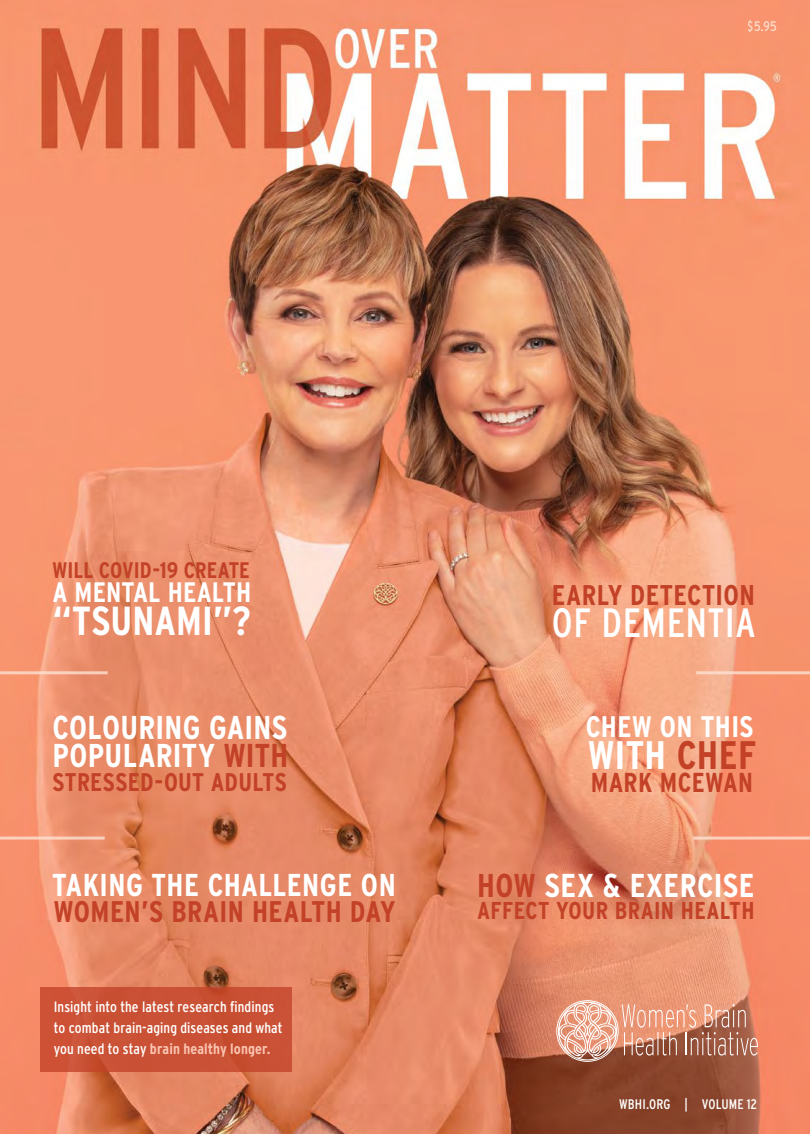
<style>
.page{position:relative;width:810px;height:1134px;background:#fff}
.page>*{position:absolute;margin:0;border:0;box-sizing:border-box;transform-origin:0 0}
.t1{font:condensed 40.8px "Interstate";letter-spacing:.01em;color:#fff}
.t2{font:700 condensed 40.5px "Interstate";color:#fff}
.t3{font:700 condensed 39.75px "Interstate";letter-spacing:.01em;color:#fff}
.t4{font:700 condensed 33px/28.5px "Interstate";letter-spacing:.01em;color:#fff}
.t5{font:700 condensed 31.5px "Interstate";letter-spacing:.01em;color:#fff}
.t6{font:700 condensed 29.85px "Interstate";letter-spacing:.01em;color:#c24127}
.t7{font:700 condensed 29.7px "Interstate";letter-spacing:.015em;color:#fff}
.t8{font:700 condensed 28.5px "Interstate";letter-spacing:.015em;color:#c24127}
.t9{font:700 condensed 28.2px "Interstate";color:#fff}
.t10{font:700 condensed 27.3px "Interstate";letter-spacing:.01em;color:#c24127}
.t11{font:700 condensed 25.5px "Interstate";letter-spacing:.01em;color:#c24127}
.t12{font:700 condensed 24.3px "Interstate";letter-spacing:.015em;color:#c24127}
.t13{font:700 condensed 22.5px "Interstate";letter-spacing:.005em;color:#c24127}
.t14{font:condensed 15px/21px "Interstate";letter-spacing:.005em;color:#fff}
.t15{font:condensed 13.8px "Interstate";letter-spacing:.01em;color:#fff}
.t16{font:condensed 13.8px "Interstate";color:#fee7d9}
.s1{color:#c24127}
.s2{font-weight:700;color:#fbc6b3}
</style>
<div class="page">
<img style="left:0;top:0;width:810px;height:1134px">
<svg style="left:558px;top:1002px;width:200px;height:59px;background:#cf917a"></svg>
<div style="left:40px;top:987px;width:252px;height:85px;background:#ca5135"></div>
<hr style="left:696px;top:671px;width:114px;height:3px;background:#fee7d9">
<hr style="left:0;top:671px;width:108px;height:3px;background:#fee7d9">
<hr style="left:693px;top:837px;width:117px;height:3px;background:#fee7d9">
<hr style="left:0;top:837px;width:105px;height:3px;background:#fee7d9">
<p class="t16" style="left:748px;top:17px;width:30px">$5.95</p>
<h3 class="t13" style="left:52px;top:557px;width:199px">WILL COVID-19 CREATE</h3>
<h3 class="t9" style="left:52px;top:575px;width:200px">A MENTAL HEALTH</h3>
<h2 class="t2" style="left:52px;top:596px;width:200px">“TSUNAMI”?</h2>
<h3 class="t4" style="left:52px;top:713px;width:237px">COLOURING GAINS<br>POPULARITY <span class="s1">WITH</span></h3>
<h3 class="t11" style="left:52px;top:767px;width:236px">STRESSED-OUT ADULTS</h3>
<h3 class="t5" style="left:52px;top:866px;width:345px">TAKING THE CHALLENGE ON</h3>
<h3 class="t6" style="left:54px;top:894px;width:343px">WOMEN’S BRAIN HEALTH DAY</h3>
<p class="t14" style="left:54px;top:996px;width:230px">Insight into the latest research findings to combat brain-aging diseases and what you need to stay <span class="s2">brain healthy longer.</span></p>
<h3 class="t8" style="left:552px;top:577px;width:205px">EARLY DETECTION</h3>
<h1 class="t1" style="left:552px;top:597px;width:205px">OF DEMENTIA</h1>
<h3 class="t7" style="left:586px;top:708px;width:169px">CHEW ON THIS</h3>
<h3 class="t3" style="left:588px;top:731px;width:170px">WITH <span class="s1">CHEF</span></h3>
<h3 class="t10" style="left:591px;top:766px;width:164px">MARK MCEWAN</h3>
<h3 class="t4" style="left:477px;top:871px;width:279px"><span class="s1">HOW</span> SEX &amp; EXERCISE</h3>
<h3 class="t12" style="left:477px;top:896px;width:279px">AFFECT YOUR BRAIN HEALTH</h3>
<p class="t15" style="left:619px;top:1096px;width:140px">WBHI.ORG | VOLUME 12</p>
</div>
